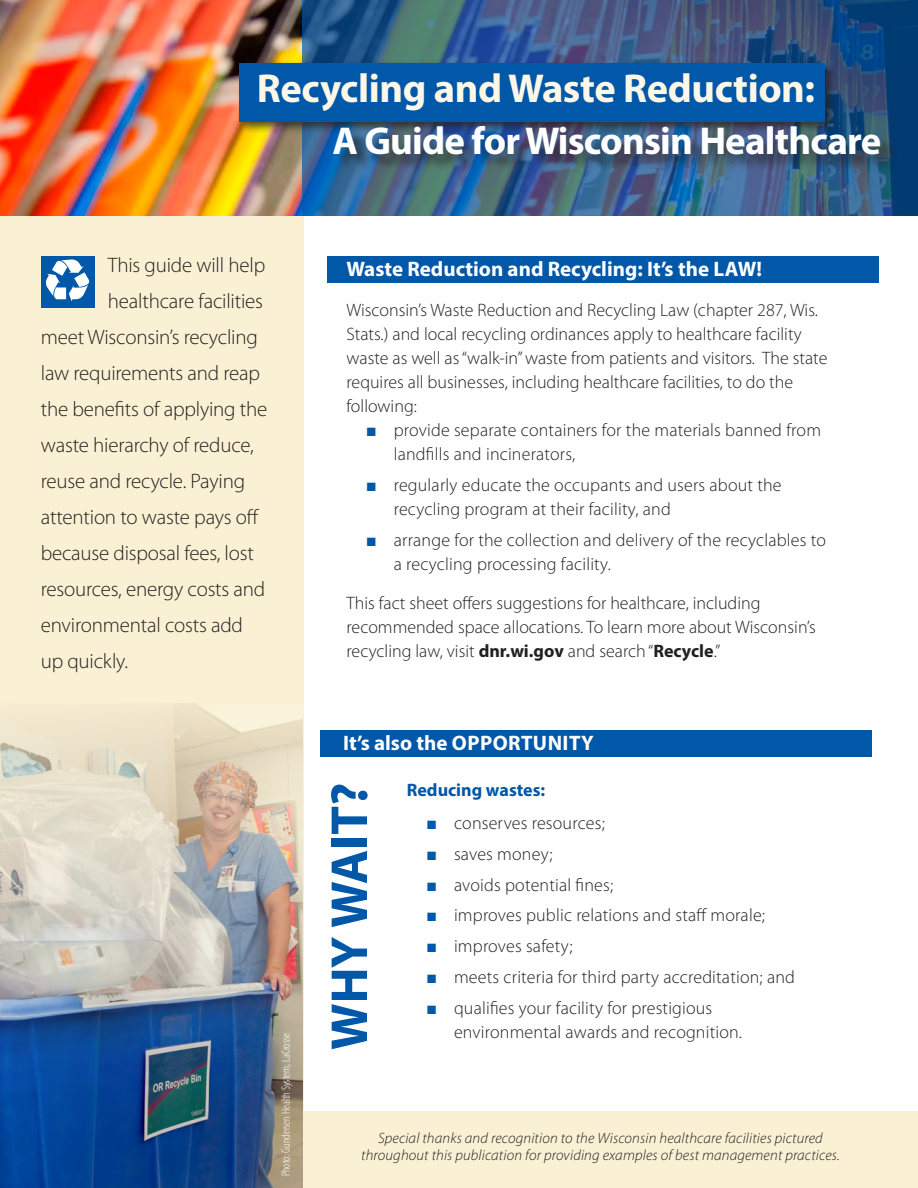
<style>
.page{position:relative;width:918px;height:1188px;background:#fff}
.page>*{position:absolute;margin:0;border:0;box-sizing:border-box;transform-origin:0 0}
.t1{font:58.5px "Pictograph One";color:#fff}
.t2{font:700 52.5px "Myriad Pro";color:#0157a8}
.t3{font:700 40.5px "Myriad Pro";letter-spacing:-.01em;color:#fcf7e7}
.t4{font:700 39px "Myriad Pro";letter-spacing:-.02em;color:#fff}
.t5{font:300 21px "Myriad Pro";letter-spacing:-.01em;color:#231f20}
.t6{font:700 21px "Myriad Pro";color:#fff}
.t7{font:700 21px "Myriad Pro";letter-spacing:.02em;color:#fff}
.t8{font:300 18px/24px "Myriad Pro";letter-spacing:.005em;color:#231f20}
.t9{font:700 18px "Myriad Pro";color:#0157a8}
.t10{font:italic 300 15px/16.5px "Myriad Pro";letter-spacing:.01em;color:#231f20;text-align:center}
.t11{font:300 condensed 12px "Myriad Pro";color:#fff}
.s1{color:#0157a8}
.s2{font-weight:700}
</style>
<div class="page">
<div style="left:304px;top:1111px;width:614px;height:77px;background:#faf1d5"></div>
<div style="left:0;top:216px;width:304px;height:972px;background:#faf1d5"></div>
<img style="left:0;top:0;width:302px;height:216px">
<svg style="left:302px;top:0;width:616px;height:216px;background:#345b86"></svg>
<div style="left:236px;top:59px;width:602px;height:76px;background:#231f20;opacity:.75"></div>
<div style="left:240px;top:63px;width:585px;height:59px;background:#0157a8"></div>
<div style="left:335px;top:127px;width:563px;height:45px;background:#231f20;opacity:.6"></div>
<div style="left:328px;top:256px;width:551px;height:28px;background:#0157a8"></div>
<div style="left:41px;top:256px;width:53px;height:51px;background:#0157a8"></div>
<img style="left:0;top:704px;width:302px;height:484px">
<div style="left:320px;top:730px;width:551px;height:28px;background:#0157a8"></div>
<p class="t3" style="left:257px;top:62px;width:560px">Recycling and Waste Reduction:</p>
<p class="t4" style="left:332px;top:115px;width:551px">A Guide for Wisconsin Healthcare</p>
<p class="t1" style="left:44px;top:247px;width:49px">T</p>
<p class="t5" style="left:108px;top:253px;width:159px">This guide will help</p>
<p class="t5" style="left:108px;top:289px;width:157px">healthcare facilities</p>
<p class="t5" style="left:41px;top:325px;width:219px">meet Wisconsin’s recycling</p>
<p class="t5" style="left:41px;top:361px;width:221px">law requirements and reap</p>
<p class="t5" style="left:41px;top:397px;width:228px">the benefits of applying the</p>
<p class="t5" style="left:41px;top:433px;width:215px">waste hierarchy of reduce,</p>
<p class="t5" style="left:41px;top:469px;width:206px">reuse and recycle. Paying</p>
<p class="t5" style="left:41px;top:505px;width:220px">attention to waste pays off</p>
<p class="t5" style="left:41px;top:541px;width:215px">because disposal fees, lost</p>
<p class="t5" style="left:41px;top:577px;width:226px">resources, energy costs and</p>
<p class="t5" style="left:41px;top:613px;width:204px">environmental costs add</p>
<p class="t5" style="left:41px;top:649px;width:89px">up quickly.</p>
<p class="t11" style="left:279px;top:1176px;width:145px;rotate:-90deg">Photo: Gundersen Health System, LaCrosse</p>
<p class="t6" style="left:347px;top:255px;width:417px">Waste Reduction and Recycling: It’s the LAW!</p>
<p class="t8" style="left:346px;top:298px;width:482px">Wisconsin’s Waste Reduction and Recycling Law (chapter 287, Wis.<br>Stats.) and local recycling ordinances apply to healthcare facility waste as well as “walk-in” waste from patients and visitors. The state requires all businesses, including healthcare facilities, to do the following:</p>
<p class="t8" style="left:394px;top:418px;width:429px;text-indent:-27px"><span class="s1">■</span> provide separate containers for the materials banned from landfills and incinerators,</p>
<p class="t8" style="left:394px;top:473px;width:389px;text-indent:-27px"><span class="s1">■</span> regularly educate the occupants and users about the recycling program at their facility, and</p>
<p class="t8" style="left:394px;top:527px;width:434px;text-indent:-27px"><span class="s1">■</span> arrange for the collection and delivery of the recyclables to a recycling processing facility.</p>
<p class="t8" style="left:346px;top:591px;width:471px">This fact sheet offers suggestions for healthcare, including recommended space allocations. To learn more about Wisconsin’s recycling law, visit <span class="s2">dnr.wi.gov</span> and search “<span class="s2">Recycle</span>.”</p>
<p class="t7" style="left:343px;top:730px;width:252px">It’s also the OPPORTUNITY</p>
<p class="t2" style="left:315px;top:1050px;width:269px;rotate:-90deg">WHY WAIT?</p>
<p class="t9" style="left:407px;top:778px;width:140px">Reducing wastes:</p>
<p class="t8" style="left:427px;top:811px;width:179px"><span class="s1">■</span> conserves resources;</p>
<p class="t8" style="left:427px;top:842px;width:127px"><span class="s1">■</span> saves money;</p>
<p class="t8" style="left:427px;top:872px;width:188px"><span class="s1">■</span> avoids potential fines;</p>
<p class="t8" style="left:427px;top:903px;width:340px"><span class="s1">■</span> improves public relations and staff morale;</p>
<p class="t8" style="left:427px;top:934px;width:147px"><span class="s1">■</span> improves safety;</p>
<p class="t8" style="left:427px;top:965px;width:369px"><span class="s1">■</span> meets criteria for third party accreditation; and</p>
<p class="t8" style="left:427px;top:995px;width:287px"><span class="s1">■</span> qualifies your facility for prestigious</p>
<p class="t8" style="left:454px;top:1019px;width:290px">environmental awards and recognition.</p>
<p class="t10" style="left:361px;top:1130px;width:480px">Special thanks and recognition to the Wisconsin healthcare facilities pictured throughout this publication for providing examples of best management practices.</p>
</div>
